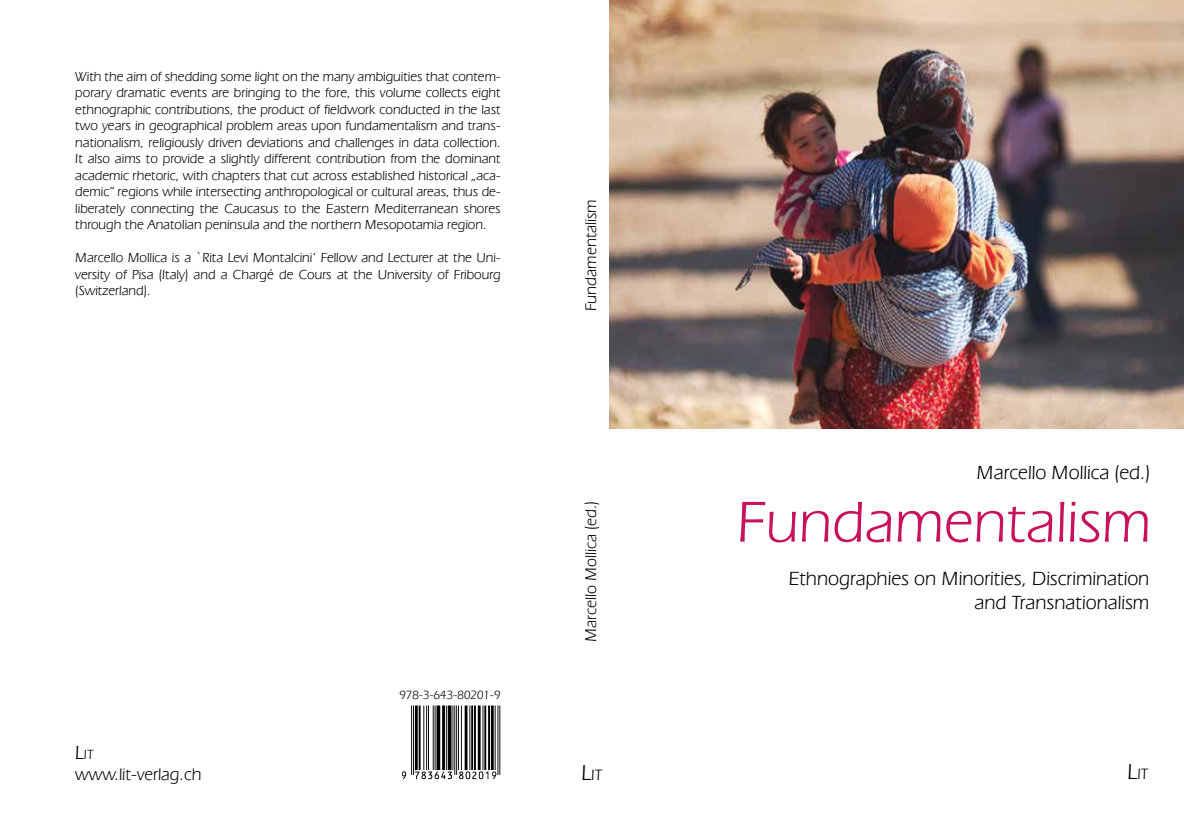
<style>
.page{position:relative;width:1184px;height:833px;background:#fff}
.page>*{position:absolute;margin:0;border:0;box-sizing:border-box;transform-origin:0 0}
.t1{font:73.75px "Code EAN";color:#000}
.t2{font:60px "Eras IT Cby BT";color:#c7135d}
.t3{font:20px/24px "Eras IT Cby BT";color:#000;text-align:right}
.t4{font:17.5px "Eras IT Cby BT";color:#000}
.t5{font:16.25px "Eras IT Cby BT";color:#000}
.t6{font:15.75px "Eras IT Cby BT";color:#000}
.t7{font:14px "Eras IT Cby BT";color:#000}
.t8{font:13.75px/16.5px "Eras IT Cby BT";color:#000;text-align:justify}
.t9{font:12.5px "Eras IT Cby BT";color:#000}
.s1{font-size:20px}
.s2{font-size:22.5px}
</style>
<div class="page">
<img style="left:609px;top:0;width:574px;height:428px">
<p class="t8" style="left:75px;top:68px;width:427px">With the aim of shedding some light on the many ambiguities that contem&shy;porary dramatic events are bringing to the fore, this volume collects eight ethnographic contributions, the product of fieldwork conducted in the last two years in geographical problem areas upon fundamentalism and trans&shy;nationalism, religiously driven deviations and challenges in data collection.<br>It also aims to provide a slightly different contribution from the dominant academic rhetoric, with chapters that cut across established historical „aca&shy;demic“ regions while intersecting anthropological or cultural areas, thus de&shy;liberately connecting the Caucasus to the Eastern Mediterranean shores through the Anatolian peninsula and the northern Mesopotamia region.</p>
<p class="t8" style="left:75px;top:249px;width:427px">Marcello Mollica is a `Rita Levi Montalcini‘ Fellow and Lecturer at the Uni&shy;versity of Pisa (Italy) and a Chargé de Cours at the University of Fribourg (Switzerland).</p>
<p class="t5" style="left:581px;top:311px;width:114px;rotate:-90deg">Fundamentalism</p>
<p class="t5" style="left:581px;top:642px;width:143px;rotate:-90deg">Marcello Mollica (ed.)</p>
<p class="t9" style="left:399px;top:687px;width:103px">978-3-643-80201-9</p>
<h1 class="t1" style="left:401px;top:710px;width:101px">9 *UKDZFE#,-X-Y.*</h1>
<p class="t7" style="left:75px;top:746px;width:20px"><span class="s1">L</span>it</p>
<p class="t4" style="left:75px;top:764px;width:128px">www.lit-verlag.ch</p>
<p class="t6" style="left:581px;top:765px;width:22px"><span class="s2">L</span>it</p>
<h3 class="t3" style="left:976px;top:460px;width:175px">Marcello Mollica (ed.)</h3>
<h2 class="t2" style="left:737px;top:486px;width:416px">Fundamentalism</h2>
<h3 class="t3" style="left:788px;top:566px;width:362px">Ethnographies on Minorities, Discrimination and Transnationalism</h3>
<p class="t6" style="left:1127px;top:764px;width:22px"><span class="s2">L</span>it</p>
</div>
